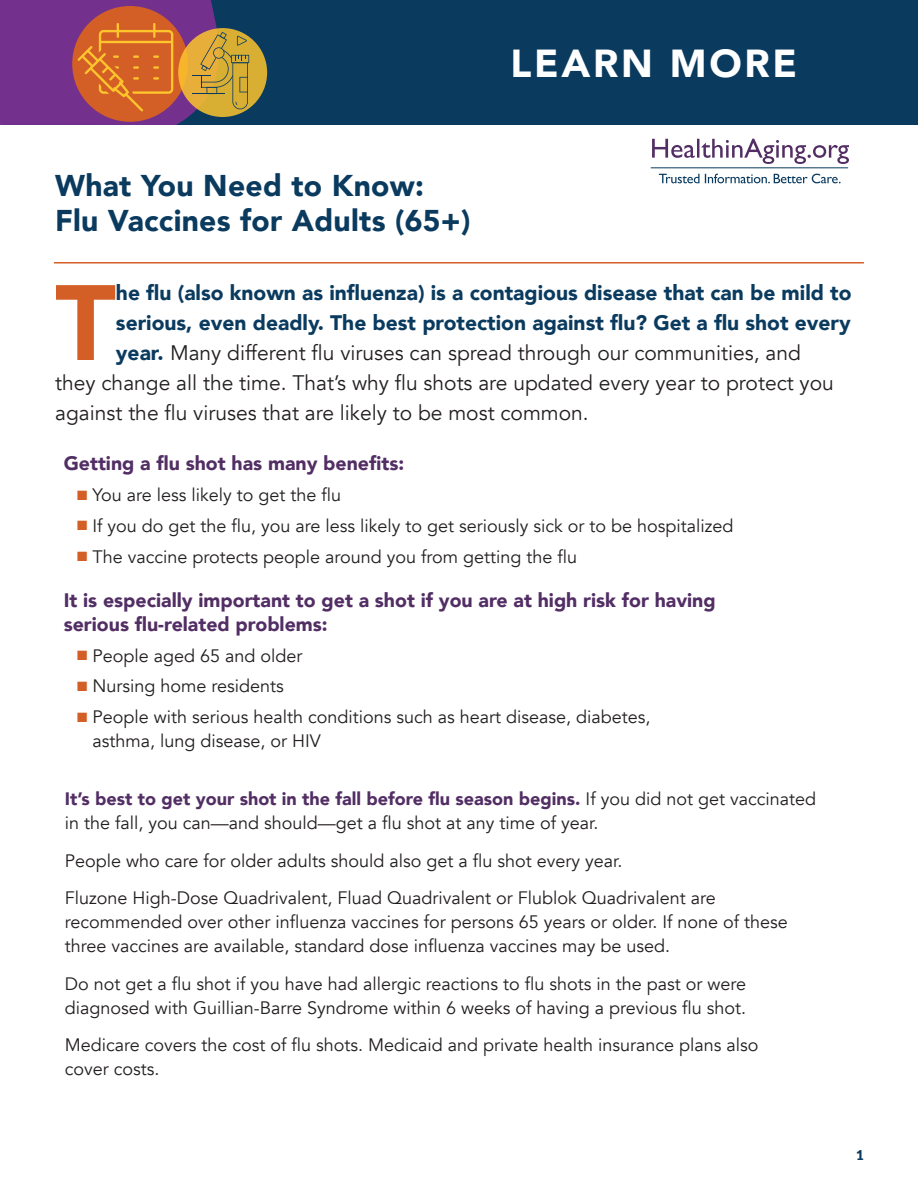
<style>
.page{position:relative;width:918px;height:1188px;background:#fff}
.page>*{position:absolute;margin:0;border:0;box-sizing:border-box;transform-origin:0 0}
.t1{font:900 105.75px "Avenir";color:#d35f27}
.t2{font:900 39px "Avenir";letter-spacing:.07em;color:#fff}
.t3{font:900 30px/34.5px "Avenir";letter-spacing:.01em;color:#0a3b5f}
.t4{font:21px "Avenir";color:#231f20}
.t5{font:900 21px "Avenir";color:#0a3b5f}
.t6{font:900 19.5px/24px "Avenir";color:#522e64}
.t7{font:18px/24px "Avenir";color:#231f20}
.t8{font:900 13.5px "Lato";color:#0a3b5f}
.s1{font-weight:900;color:#0a3b5f}
.s2{color:#d35f27}
.s3{font-weight:900;color:#522e64}
</style>
<div class="page">
<div style="left:3px;top:0;width:915px;height:125px;background:#0a3b5f"></div>
<hr style="left:651px;top:167px;width:197px;height:1px;background:#0a3b5f">
<svg style="left:659px;top:174px;width:182px;height:9px"></svg>
<svg style="left:652px;top:139px;width:197px;height:25px"></svg>
<hr style="left:54px;top:262px;width:810px;height:2px;background:#d35f27">
<div style="left:178px;top:28px;width:89px;height:89px;background:#d8af33;border-radius:50%"></div>
<svg style="left:0;top:0;width:249px;height:125px"></svg>
<p class="t3" style="left:55px;top:168px;width:417px">What You Need to Know:<br>Flu Vaccines for Adults (65+)</p>
<p class="t2" style="left:510px;top:30px;width:288px">LEARN MORE</p>
<p class="t1" style="left:55px;top:233px;width:62px">T</p>
<p class="t5" style="left:116px;top:275px;width:737px">he flu (also known as influenza) is a contagious disease that can be mild to</p>
<p class="t5" style="left:116px;top:305px;width:736px">serious, even deadly. The best protection against flu? Get a flu shot every</p>
<p class="t4" style="left:116px;top:340px;width:686px"><span class="s1">year.</span> Many different flu viruses can spread through our communities, and</p>
<p class="t4" style="left:55px;top:370px;width:780px">they change all the time. That’s why flu shots are updated every year to protect you</p>
<p class="t4" style="left:55px;top:400px;width:535px">against the flu viruses that are likely to be most common.</p>
<p class="t6" style="left:64px;top:451px;width:342px">Getting a flu shot has many benefits:</p>
<p class="t7" style="left:77px;top:483px;width:265px"><span class="s2">■</span> You are less likely to get the flu</p>
<p class="t7" style="left:77px;top:514px;width:658px"><span class="s2">■</span> If you do get the flu, you are less likely to get seriously sick or to be hospitalized</p>
<p class="t7" style="left:77px;top:545px;width:501px"><span class="s2">■</span> The vaccine protects people around you from getting the flu</p>
<p class="t6" style="left:64px;top:588px;width:654px">It is especially important to get a shot if you are at high risk for having serious flu-related problems:</p>
<p class="t7" style="left:77px;top:644px;width:227px"><span class="s2">■</span> People aged 65 and older</p>
<p class="t7" style="left:77px;top:675px;width:208px"><span class="s2">■</span> Nursing home residents</p>
<p class="t7" style="left:93px;top:705px;width:559px;text-indent:-15px"><span class="s2">■</span> People with serious health conditions such as heart disease, diabetes, asthma, lung disease, or HIV</p>
<p class="t7" style="left:65px;top:787px;width:753px"><span class="s3">It’s best to get your shot in the fall before flu season begins.</span> If you did not get vaccinated in the fall, you can—and should—get a flu shot at any time of year.</p>
<p class="t7" style="left:65px;top:849px;width:559px">People who care for older adults should also get a flu shot every year.</p>
<p class="t7" style="left:65px;top:886px;width:725px">Fluzone High-Dose Quadrivalent, Fluad Quadrivalent or Flublok Quadrivalent are recommended over other influenza vaccines for persons 65 years or older. If none of these three vaccines are available, standard dose influenza vaccines may be used.</p>
<p class="t7" style="left:65px;top:972px;width:683px">Do not get a flu shot if you have had allergic reactions to flu shots in the past or were diagnosed with Guillian-Barre Syndrome within 6 weeks of having a previous flu shot.</p>
<p class="t7" style="left:65px;top:1033px;width:695px">Medicare covers the cost of flu shots. Medicaid and private health insurance plans also cover costs.</p>
<p class="t8" style="left:856px;top:1145px;width:9px">1</p>
</div>
